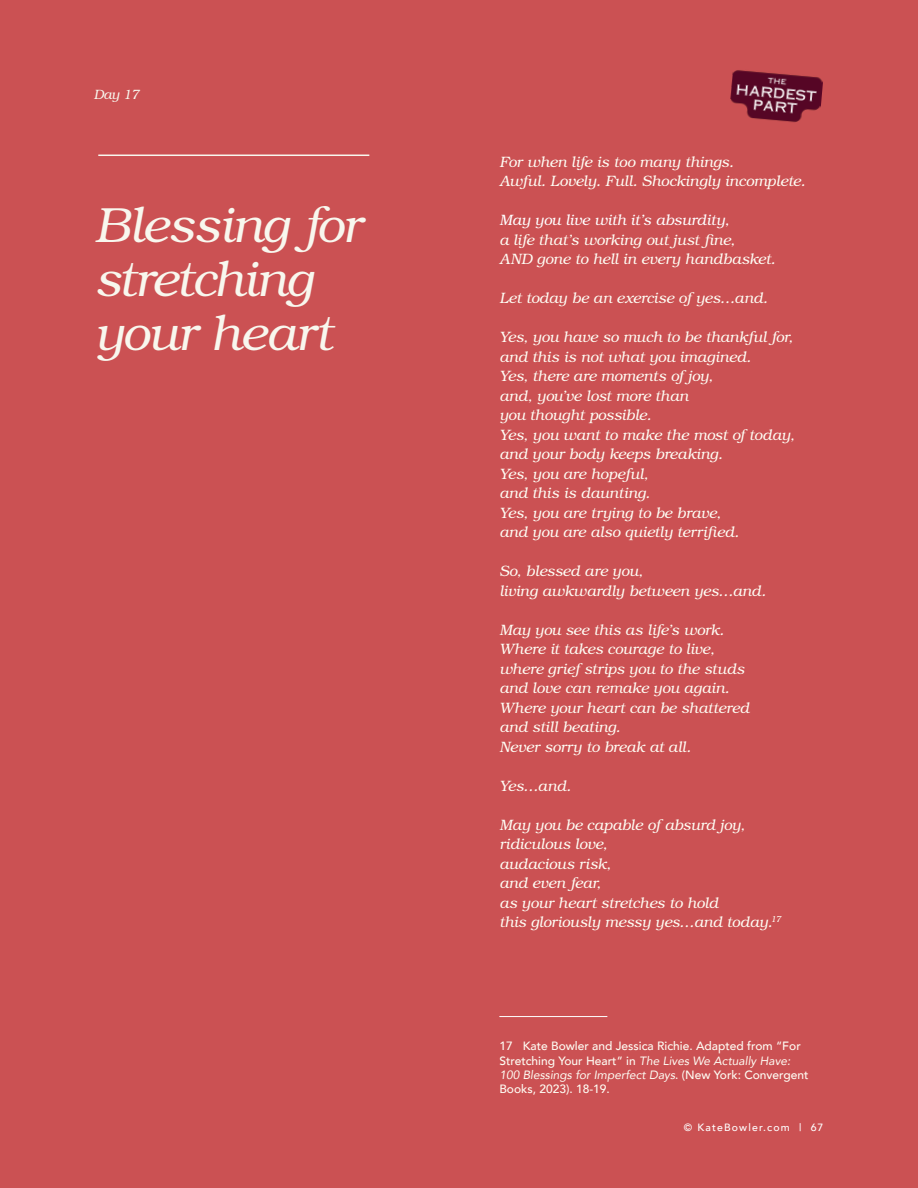
<style>
.page{position:relative;width:918px;height:1188px;background:#cb5153}
.page>*{position:absolute;margin:0;border:0;box-sizing:border-box;transform-origin:0 0}
.t1{font:italic 49.5px/54px "Te X Gyre Bonum";letter-spacing:-.02em;color:#f8f7ee}
.t2{font:italic 15px/19.5px "Te X Gyre Bonum";letter-spacing:-.005em;color:#fefdf4}
.t3{font:italic 15px "Te X Gyre Bonum";letter-spacing:-.005em;color:#fff}
.t4{font:italic 13.5px "Te X Gyre Bonum";color:#f8f7ee}
.t5{font:500 12px/14.4px "Avenir";color:#fefdf4}
.t6{font:500 10.5px "Avenir";letter-spacing:.11em;color:#fff}
.s1{font-weight:400;font-style:italic}
</style>
<div class="page">
<hr style="left:499px;top:1016px;width:108px;height:1px;background:#fff">
<hr style="left:98px;top:155px;width:271px;height:1px;background:#f8f7ee">
<img style="left:730px;top:70px;width:93px;height:53px">
<p class="t4" style="left:94px;top:84px;width:47px">Day 17</p>
<h1 class="t1" style="left:94px;top:195px;width:269px">Blessing for stretching your heart</h1>
<p class="t2" style="left:499px;top:151px;width:307px">For when life is too many things.<br>Awful. Lovely. Full. Shockingly incomplete.</p>
<p class="t3" style="left:499px;top:209px;width:231px">May you live with it’s absurdity,</p>
<p class="t2" style="left:499px;top:229px;width:278px">a life that’s working out just fine,<br>AND gone to hell in every handbasket.</p>
<p class="t2" style="left:499px;top:288px;width:270px">Let today be an exercise of yes…and.</p>
<p class="t2" style="left:499px;top:327px;width:297px">Yes, you have so much to be thankful for, and this is not what you imagined.<br>Yes, there are moments of joy,<br>and, you’ve lost more than<br>you thought possible.<br>Yes, you want to make the most of today, and your body keeps breaking.<br>Yes, you are hopeful,<br>and this is daunting.<br>Yes, you are trying to be brave,<br>and you are also quietly terrified.</p>
<p class="t2" style="left:499px;top:561px;width:268px">So, blessed are you,<br>living awkwardly between yes…and.</p>
<p class="t2" style="left:499px;top:619px;width:251px">May you see this as life’s work.<br>Where it takes courage to live, where grief strips you to the studs and love can remake you again.<br>Where your heart can be shattered and still beating.<br>Never sorry to break at all.</p>
<p class="t2" style="left:499px;top:775px;width:73px">Yes…and.</p>
<p class="t2" style="left:499px;top:814px;width:283px">May you be capable of absurd joy, ridiculous love,<br>audacious risk,<br>and even fear,<br>as your heart stretches to hold<br>this gloriously messy yes…and today.<sup>17</sup></p>
<p class="t5" style="left:499px;top:1038px;width:311px">17 Kate Bowler and Jessica Richie. Adapted from “For Stretching Your Heart” in <span class="s1">The Lives We Actually Have:<br>100 Blessings for Imperfect Days</span>. (New York: Convergent Books, 2023). 18-19.</p>
<p class="t6" style="left:684px;top:1118px;width:141px">© KateBowler.com | 67</p>
</div>
